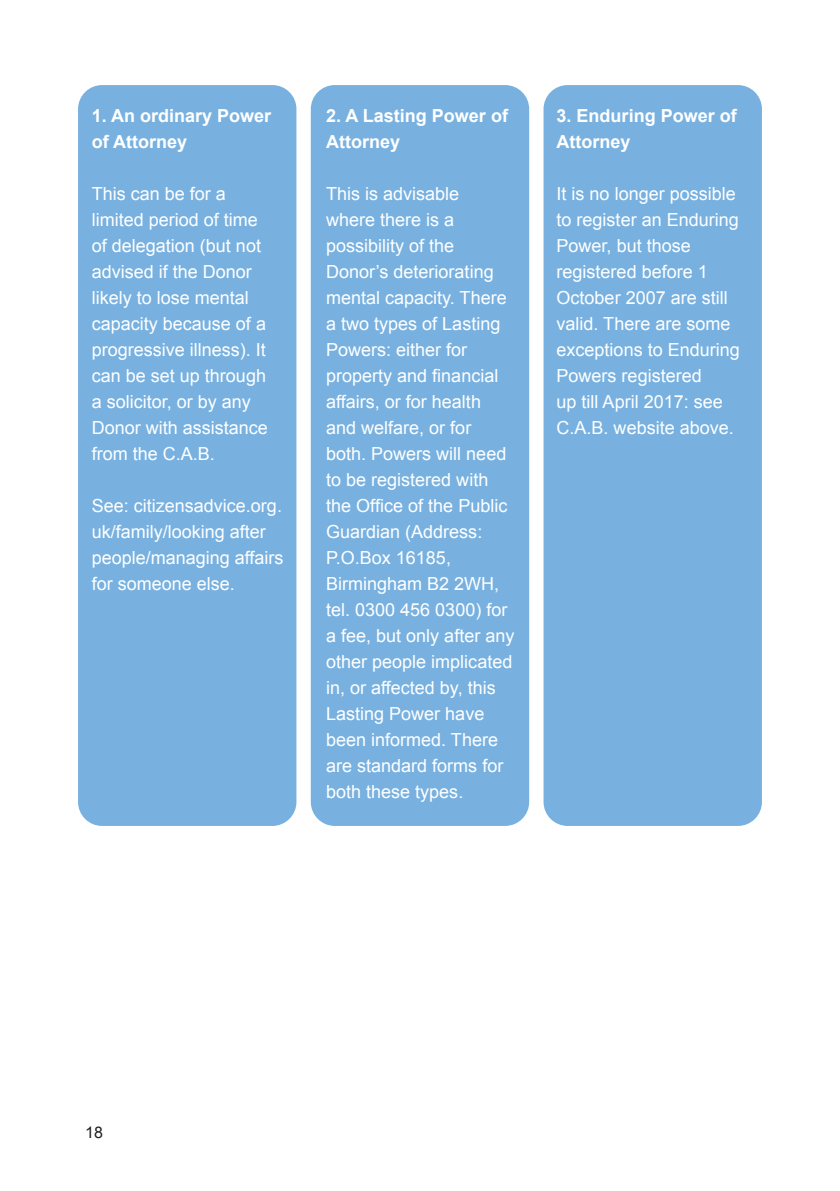
<style>
.page{position:relative;width:840px;height:1191px;background:#fff}
.page>*{position:absolute;margin:0;border:0;box-sizing:border-box;transform-origin:0 0}
.t1{font:18px/26px "Arial";color:#fff}
.t2{font:700 18px/26px "Arial";color:#fff}
.t3{font:16px "Arial";color:#231f20}
</style>
<div class="page">
<div style="left:78px;top:85px;width:218px;height:741px;background:#78b1e0;border-radius:24px"></div>
<div style="left:310px;top:85px;width:219px;height:741px;background:#78b1e0;border-radius:24px"></div>
<div style="left:543px;top:85px;width:218px;height:741px;background:#78b1e0;border-radius:24px"></div>
<p class="t2" style="left:92px;top:103px;width:181px">1. An ordinary Power of Attorney</p>
<p class="t1" style="left:92px;top:181px;width:178px">This can be for a limited period of time of delegation (but not advised if the Donor likely to lose mental capacity because of a progressive illness). It can be set up through a solicitor, or by any<br>Donor with assistance from the C.A.B.</p>
<p class="t1" style="left:92px;top:493px;width:193px">See: citizensadvice.org. uk/family/looking after people/managing affairs for someone else.</p>
<p class="t2" style="left:326px;top:103px;width:183px">2. A Lasting Power of<br>Attorney</p>
<p class="t1" style="left:326px;top:181px;width:190px">This is advisable<br>where there is a possibility of the<br>Donor’s deteriorating mental capacity. There a two types of Lasting<br>Powers: either for property and financial affairs, or for health and welfare, or for both. Powers will need to be registered with the Office of the Public<br>Guardian (Address:<br>P.O.Box 16185,<br>Birmingham B2 2WH, tel. 0300 456 0300) for a fee, but only after any other people implicated in, or affected by, this<br>Lasting Power have been informed. There are standard forms for both these types.</p>
<p class="t2" style="left:556px;top:103px;width:182px">3. Enduring Power of<br>Attorney</p>
<p class="t1" style="left:556px;top:181px;width:185px">It is no longer possible to register an Enduring<br>Power, but those registered before 1<br>October 2007 are still valid. There are some exceptions to Enduring<br>Powers registered<br>up till April 2017: see<br>C.A.B. website above.</p>
<p class="t3" style="left:85px;top:1122px;width:19px">18</p>
</div>
